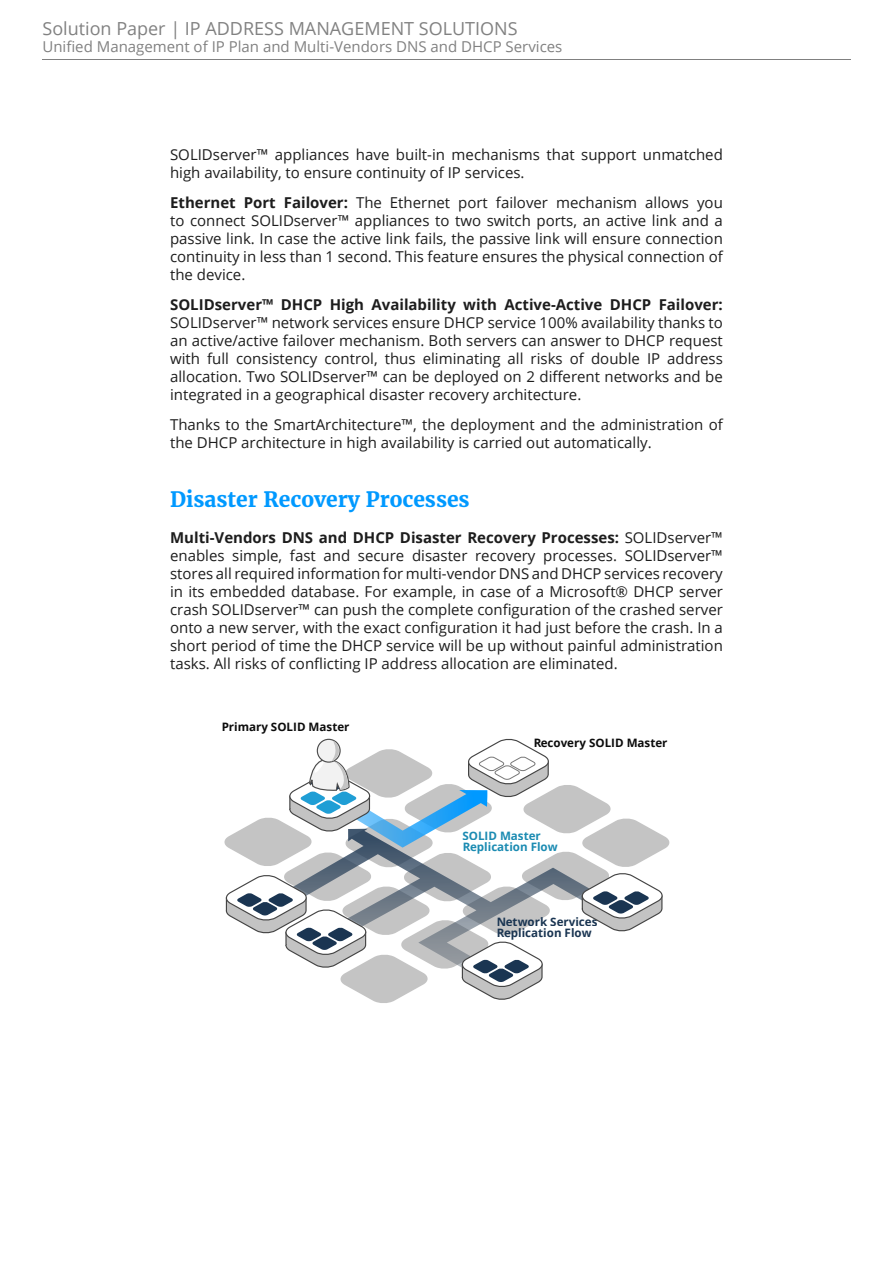
<style>
.page{position:relative;width:893px;height:1263px;background:#fff}
.page>*{position:absolute;margin:0;border:0;box-sizing:border-box;transform-origin:0 0}
.Title_H2{font:700 21px "Merriweather";color:#09f}
.t1{font:18px "Open Sans";color:#818181}
.Body_WP{font:15px/18px "Open Sans";color:#1d1d1d;text-align:justify}
.t2{font:15px "Open Sans";color:#818181}
.t3{font:700 11.55px "Open Sans";color:#0c0c0c}
.t4{font:700 11.55px/11.2px "Open Sans";color:#1a3552}
.t5{font:700 11.55px/11.2px "Open Sans";color:#1b8bb2}
.s1{font-weight:700}
</style>
<div class="page">
<svg style="left:224px;top:738px;width:446px;height:265px"></svg>
<hr style="left:43px;top:59px;width:807px;height:1px;background:#808080">
<p class="t1" style="left:42px;top:16px;width:477px">Solution Paper | IP ADDRESS MANAGEMENT SOLUTIONS</p>
<p class="t2" style="left:42px;top:36px;width:521px">Unified Management of IP Plan and Multi-Vendors DNS and DHCP Services</p>
<p class="Body_WP" style="left:170px;top:145px;width:554px">SOLIDserver™ appliances have built-in mechanisms that support unmatched high availability, to ensure continuity of IP services.</p>
<p class="Body_WP" style="left:170px;top:193px;width:554px"><span class="s1">Ethernet Port Failover:</span> The Ethernet port failover mechanism allows you to connect SOLIDserver™ appliances to two switch ports, an active link and a passive link. In case the active link fails, the passive link will ensure connection continuity in less than 1 second. This feature ensures the physical connection of the device.</p>
<p class="Body_WP" style="left:170px;top:295px;width:554px"><span class="s1">SOLIDserver™ DHCP High Availability with Active-Active DHCP Failover:<br></span>SOLIDserver™ network services ensure DHCP service 100% availability thanks to an active/active failover mechanism. Both servers can answer to DHCP request with full consistency control, thus eliminating all risks of double IP address allocation. Two SOLIDserver™ can be deployed on 2 different networks and be integrated in a geographical disaster recovery architecture.</p>
<p class="Body_WP" style="left:170px;top:415px;width:554px">Thanks to the SmartArchitecture™, the deployment and the administration of the DHCP architecture in high availability is carried out automatically.</p>
<p class="Title_H2" style="left:170px;top:485px;width:301px">Disaster Recovery Processes</p>
<p class="Body_WP" style="left:170px;top:528px;width:554px"><span class="s1">Multi-Vendors DNS and DHCP Disaster Recovery Processes:</span> SOLIDserver™ enables simple, fast and secure disaster recovery processes. SOLIDserver™ stores all required information for multi-vendor DNS and DHCP services recovery in its embedded database. For example, in case of a Microsoft® DHCP server crash SOLIDserver™ can push the complete configuration of the crashed server onto a new server, with the exact configuration it had just before the crash. In a short period of time the DHCP service will be up without painful administration tasks. All risks of conflicting IP address allocation are eliminated.</p>
<p class="t3" style="left:222px;top:719px;width:129px">Primary SOLID Master</p>
<p class="t3" style="left:533px;top:735px;width:136px">Recovery SOLID Master</p>
<p class="t5" style="left:462px;top:829px;width:97px">SOLID Master<br>Replication Flow</p>
<p class="t4" style="left:496px;top:915px;width:103px">Network Services<br>Replication Flow</p>
</div>
